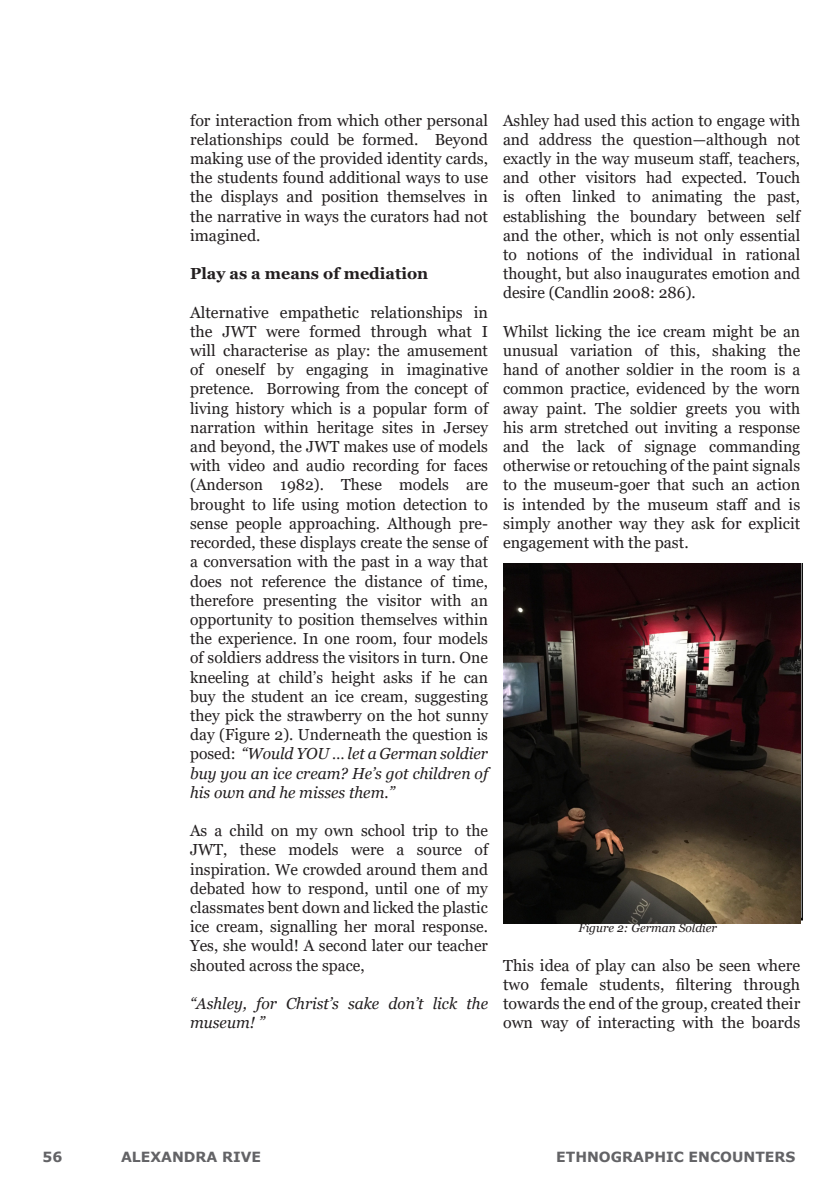
<style>
.page{position:relative;width:840px;height:1191px;background:#fff}
.page>*{position:absolute;margin:0;border:0;box-sizing:border-box;transform-origin:0 0}
.t1{font:16px/19.2px "Georgia";color:#231f20;text-align:justify}
.t2{font:italic 16px/19.2px "Georgia";color:#231f20}
.t3{font:700 16px "Georgia";color:#231f20}
.BOTTOM_MATTER{font:700 14px "Verdana";color:#636366}
.NOTES{font:italic 12px "Georgia";color:#231f20}
.s1{font-style:italic}
</style>
<div class="page">
<img style="left:503px;top:563px;width:296px;height:360px">
<p class="t1" style="left:190px;top:111px;width:299px">for interaction from which other personal relationships could be formed. Beyond making use of the provided identity cards, the students found additional ways to use the displays and position themselves in the narrative in ways the curators had not imagined.</p>
<p class="t3" style="left:190px;top:263px;width:239px">Play as a means of mediation</p>
<p class="t1" style="left:190px;top:303px;width:299px">Alternative empathetic relationships in the JWT were formed through what I will characterise as play: the amusement of oneself by engaging in imaginative pretence. Borrowing from the concept of living history which is a popular form of narration within heritage sites in Jersey and beyond, the JWT makes use of models with video and audio recording for faces (Anderson 1982). These models are brought to life using motion detection to sense people approaching. Although pre&shy;recorded, these displays create the sense of a conversation with the past in a way that does not reference the distance of time, therefore presenting the visitor with an opportunity to position themselves within the experience. In one room, four models of soldiers address the visitors in turn. One kneeling at child’s height asks if he can buy the student an ice cream, suggesting they pick the strawberry on the hot sunny day (Figure 2). Underneath the question is posed: <span class="s1">“Would YOU … let a German soldier buy you an ice cream? He’s got children of his own and he misses them.”</span></p>
<p class="t1" style="left:190px;top:821px;width:299px">As a child on my own school trip to the JWT, these models were a source of inspiration. We crowded around them and debated how to respond, until one of my classmates bent down and licked the plastic ice cream, signalling her moral response.<br>Yes, she would! A second later our teacher shouted across the space,</p>
<p class="t2" style="left:190px;top:994px;width:299px">“Ashley, for Christ’s sake don’t lick the museum! ”</p>
<p class="t1" style="left:503px;top:111px;width:298px">Ashley had used this action to engage with and address the question—although not exactly in the way museum staff, teachers, and other visitors had expected. Touch is often linked to animating the past, establishing the boundary between self and the other, which is not only essential to notions of the individual in rational thought, but also inaugurates emotion and desire (Candlin 2008: 286).</p>
<p class="t1" style="left:503px;top:322px;width:298px">Whilst licking the ice cream might be an unusual variation of this, shaking the hand of another soldier in the room is a common practice, evidenced by the worn away paint. The soldier greets you with his arm stretched out inviting a response and the lack of signage commanding otherwise or retouching of the paint signals to the museum-goer that such an action is intended by the museum staff and is simply another way they ask for explicit engagement with the past.</p>
<p class="NOTES" style="left:578px;top:920px;width:140px">Figure 2: German Soldier</p>
<p class="t1" style="left:503px;top:956px;width:298px">This idea of play can also be seen where two female students, filtering through towards the end of the group, created their own way of interacting with the boards</p>
<p class="BOTTOM_MATTER" style="left:42px;top:1146px;width:21px">56</p>
<p class="BOTTOM_MATTER" style="left:121px;top:1146px;width:141px">ALEXANDRA RIVE</p>
<p class="BOTTOM_MATTER" style="left:556px;top:1146px;width:240px">ETHNOGRAPHIC ENCOUNTERS</p>
</div>
